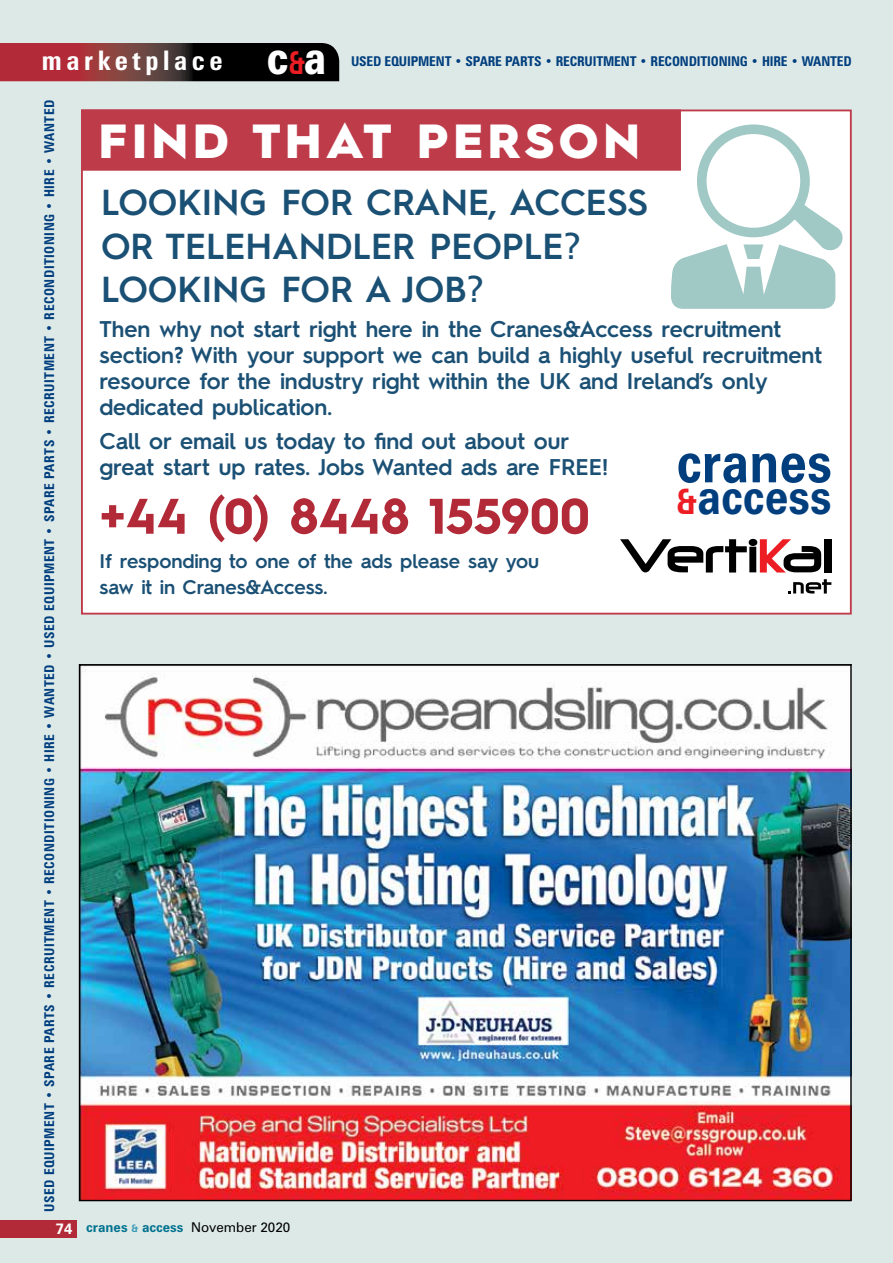
<style>
.page{position:relative;width:893px;height:1263px;background:#dde9e7}
.page>*{position:absolute;margin:0;border:0;box-sizing:border-box;transform-origin:0 0}
.t1{font:700 56.25px "Zurich BT";color:#003e7e;scale:.9 1}
.t2{font:700 50.1px "Hurme Geometric Sans 2";color:#b22a37}
.t3{font:700 48.6px "Zurich BT";color:#003e7e;scale:.9 1}
.t4{font:900 48px "Hurme Geometric Sans 2";letter-spacing:.1em;color:#fff}
.t5{font:600 36.3px/43.5px "Hurme Geometric Sans 2";color:#1b5075}
.t6{font:700 condensed 27px "Zurich BT";letter-spacing:.17em;color:#fff}
.t7{font:600 22.8px/25.8px "Hurme Geometric Sans 2";color:#1b5075}
.t8{font:600 19.8px/25.8px "Hurme Geometric Sans 2";color:#1b5075}
.t9{font:700 condensed 13.5px "Zurich BT";letter-spacing:.035em;color:#003e7e}
.t10{font:700 condensed 13.5px "Zurich BT";letter-spacing:-.01em;color:#003e7e}
.t11{font:700 13.5px "Zurich BT";color:#00728f}
.s1{font-weight:900;font-stretch:normal;font-size:45.9px}
.s2{font-stretch:normal;font-size:31.65px;color:#ed1d24}
.s3{font-family:"Zurich BT";font-weight:400}
.s4{font-size:35.25px;color:#ed1d24}
.s5{font-size:15px;color:#fff}
.s6{font-size:10.5px;color:#3c9db6}
.s7{font-weight:400;color:#000}
</style>
<div class="page">
<div style="left:0;top:1220px;width:77px;height:17px;background:#b22a37"></div>
<svg style="left:0;top:43px;width:339px;height:38px;background:#501f21"></svg>
<div style="left:81px;top:109px;width:771px;height:505px;background:#fff;border:2px solid #be3b4a"></div>
<svg style="left:671px;top:124px;width:172px;height:185px"></svg>
<div style="left:81px;top:110px;width:600px;height:61px;background:#be3b4a;border:2px solid #be3b4a"></div>
<svg style="left:620px;top:539px;width:201px;height:33px"></svg>
<div style="left:824px;top:539px;width:7px;height:33px;background:#000"></div>
<svg style="left:788px;top:579px;width:43px;height:14px"></svg>
<img style="left:81px;top:666px;width:769px;height:533px">
<p class="t6" style="left:42px;top:44px;width:286px">marketplace <span class="s1">c</span><span class="s2">&amp;</span><span class="s1">a</span></p>
<p class="t10" style="left:351px;top:53px;width:502px">USED EQUIPMENT • SPARE PARTS • RECRUITMENT • RECONDITIONING • HIRE • WANTED</p>
<p class="t9" style="left:41px;top:1212px;width:1114px;rotate:-90deg">USED EQUIPMENT • SPARE PARTS • RECRUITMENT • RECONDITIONING • HIRE • WANTED • USED EQUIPMENT • SPARE PARTS • RECRUITMENT • RECONDITIONING • HIRE • WANTED</p>
<h3 class="t4" style="left:99px;top:107px;width:542px">FIND THAT PERSON</h3>
<h3 class="t5" style="left:101px;top:178px;width:435px">Looking for Crane, Acc</h3>
<h3 class="t5" style="left:586px;top:178px;width:64px">ess</h3>
<h3 class="t5" style="left:101px;top:222px;width:482px">or Telehandler people<span class="s3">?<br></span>Looking for a job<span class="s3">?</span></h3>
<p class="t7" style="left:100px;top:315px;width:724px">Then why not start right here in the Cranes&amp;Access recruitment section? With your support we can build a highly useful recruitment resource for the industry right within the UK and I reland’s only dedicated publication.</p>
<p class="t7" style="left:100px;top:427px;width:471px">Call or email us today to find out about our great start up rates. Jobs Wanted ads are FREE</p>
<h1 class="t1" style="left:676px;top:428px;width:174px">cranes</h1>
<h3 class="t3" style="left:676px;top:467px;width:174px"><span class="s4">&amp;</span>access</h3>
<p class="t7" style="left:602px;top:453px;width:8px">!</p>
<h2 class="t2" style="left:100px;top:481px;width:492px">+44 (0) 8448 155900</h2>
<p class="t8" style="left:100px;top:547px;width:441px">I f responding to one of the ads please say you saw it in Cranes&amp;Access.</p>
<p class="t11" style="left:56px;top:1219px;width:236px"><span class="s5">74</span> cranes <span class="s6">&amp;</span> access <span class="s7">November 2020</span></p>
</div>
